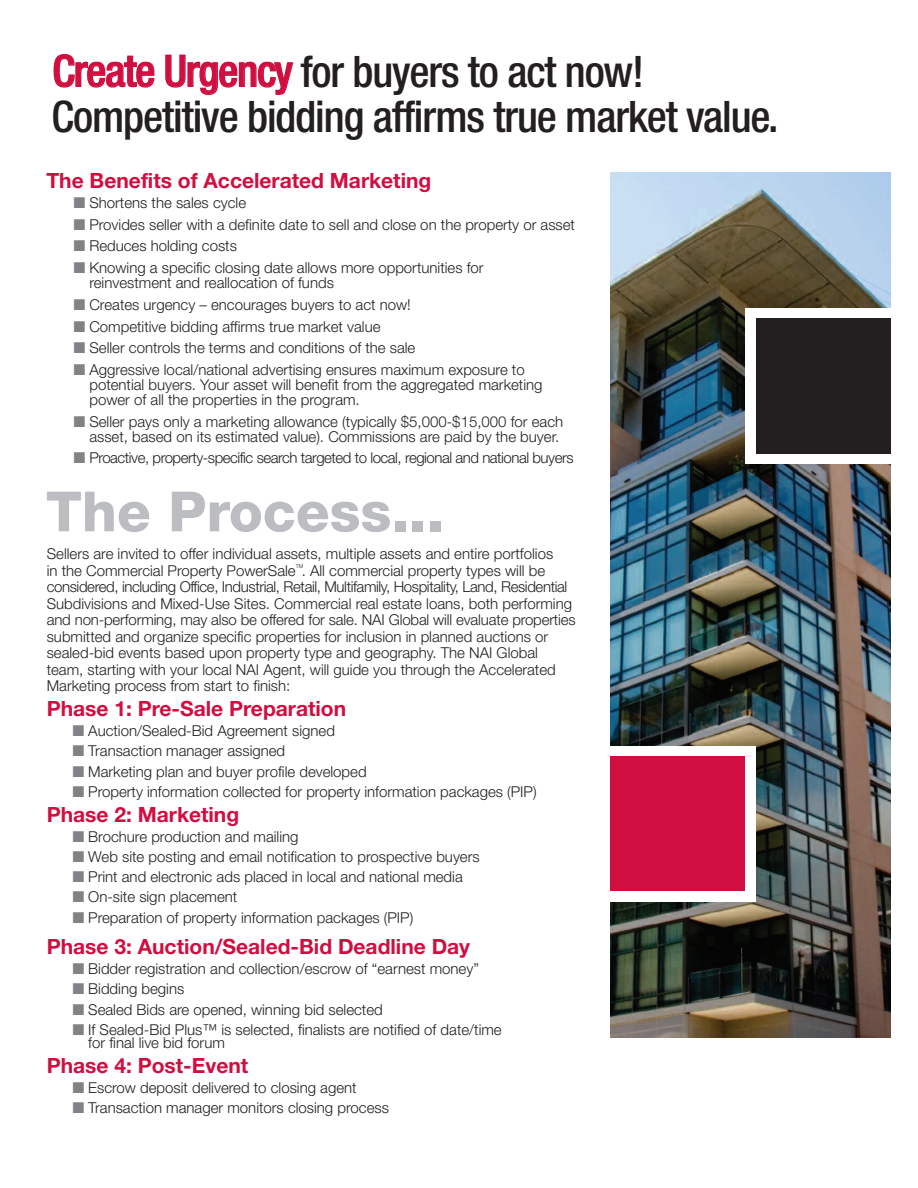
<style>
.page{position:relative;width:918px;height:1188px;background:#fff}
.page>*{position:absolute;margin:0;border:0;box-sizing:border-box;transform-origin:0 0}
.t1{font:800 55.5px "Helvetica Neue LT";color:#bcbdc0}
.t2{font:500 condensed 43.5px/45px "Helvetica Neue LT";letter-spacing:-.025em;color:#231f20}
.t3{font:700 21px "Helvetica Neue LT";color:#d10e40}
.t4{font:300 15px/16.5px "Helvetica Neue LT";color:#231f20}
.t5{font:300 15px "Helvetica Neue LT";letter-spacing:-.03em;color:#231f20}
.t6{font:300 5.4px "Helvetica Neue LT";color:#231f20}
.s1{color:#d10e40}
.s2{font-family:"Monotype Sorts";font-weight:400;color:#808285}
</style>
<div class="page">
<img style="left:610px;top:173px;width:281px;height:864px">
<div style="left:608px;top:746px;width:147px;height:155px;background:#fff"></div>
<div style="left:610px;top:756px;width:135px;height:135px;background:#d10e40"></div>
<div style="left:745px;top:308px;width:151px;height:156px;background:#fff"></div>
<div style="left:756px;top:319px;width:135px;height:135px;background:#231f20"></div>
<h2 class="t2" style="left:52px;top:48px;width:728px"><span class="s1">Create Urgency</span> for buyers to act now!<br>Competitive bidding affirms true market value.</h2>
<h3 class="t3" style="left:46px;top:167px;width:386px">The Benefits of Accelerated Marketing</h3>
<p class="t4" style="left:74px;top:194px;width:174px"><span class="s2">■</span> Shortens the sales cycle</p>
<p class="t4" style="left:74px;top:216px;width:503px"><span class="s2">■</span> Provides seller with a definite date to sell and close on the property or asset</p>
<p class="t4" style="left:74px;top:238px;width:165px"><span class="s2">■</span> Reduces holding costs</p>
<p class="t4" style="left:89px;top:260px;width:396px;line-height:15px;text-indent:-15px"><span class="s2">■</span> Knowing a specific closing date allows more opportunities for reinvestment and reallocation of funds</p>
<p class="t4" style="left:74px;top:296px;width:339px"><span class="s2">■</span> Creates urgency – encourages buyers to act now!</p>
<p class="t4" style="left:74px;top:318px;width:308px"><span class="s2">■</span> Competitive bidding affirms true market value</p>
<p class="t4" style="left:74px;top:339px;width:343px"><span class="s2">■</span> Seller controls the terms and conditions of the sale</p>
<p class="t4" style="left:89px;top:362px;width:455px;line-height:15px;text-indent:-15px"><span class="s2">■</span> Aggressive local/national advertising ensures maximum exposure to potential buyers. Your asset will benefit from the aggregated marketing power of all the properties in the program.</p>
<p class="t4" style="left:74px;top:413px;width:491px;line-height:15px;text-align:right"><span class="s2">■</span> Seller pays only a marketing allowance (typically $5,000-$15,000 for each asset, based on its estimated value). Commissions are paid by the buyer.</p>
<p class="t5" style="left:74px;top:449px;width:501px"><span class="s2">■</span> Proactive, property-specific search targeted to local, regional and national buyers</p>
<h1 class="t1" style="left:46px;top:479px;width:400px">The Process...</h1>
<p class="t4" style="left:47px;top:545px;width:508px">Sellers are invited to offer individual assets, multiple assets and entire portfolios in the Commercial Property PowerSale . All commercial property types will be</p>
<p class="t6" style="left:296px;top:563px;width:9px">TM</p>
<p class="t4" style="left:47px;top:578px;width:530px">considered, including Office, Industrial, Retail, Multifamily, Hospitality, Land, Residential Subdivisions and Mixed-Use Sites. Commercial real estate loans, both performing and non-performing, may also be offered for sale. NAI Global will evaluate properties submitted and organize specific properties for inclusion in planned auctions or sealed-bid events based upon property type and geography. The NAI Global team, starting with your local NAI Agent, will guide you through the Accelerated Marketing process from start to finish:</p>
<h3 class="t3" style="left:47px;top:696px;width:301px">Phase 1: Pre-Sale Preparation</h3>
<p class="t4" style="left:73px;top:722px;width:264px"><span class="s2">■</span> Auction/Sealed-Bid Agreement signed</p>
<p class="t4" style="left:73px;top:743px;width:214px"><span class="s2">■</span> Transaction manager assigned</p>
<p class="t4" style="left:73px;top:763px;width:295px"><span class="s2">■</span> Marketing plan and buyer profile developed</p>
<p class="t4" style="left:73px;top:783px;width:465px"><span class="s2">■</span> Property information collected for property information packages (PIP)</p>
<h3 class="t3" style="left:47px;top:801px;width:194px">Phase 2: Marketing</h3>
<p class="t4" style="left:73px;top:828px;width:227px"><span class="s2">■</span> Brochure production and mailing</p>
<p class="t4" style="left:73px;top:848px;width:408px"><span class="s2">■</span> Web site posting and email notification to prospective buyers</p>
<p class="t4" style="left:73px;top:868px;width:392px"><span class="s2">■</span> Print and electronic ads placed in local and national media</p>
<p class="t4" style="left:73px;top:888px;width:166px"><span class="s2">■</span> On-site sign placement</p>
<p class="t4" style="left:73px;top:909px;width:342px"><span class="s2">■</span> Preparation of property information packages (PIP)</p>
<h3 class="t3" style="left:47px;top:934px;width:425px">Phase 3: Auction/Sealed-Bid Deadline Day</h3>
<p class="t4" style="left:73px;top:960px;width:408px"><span class="s2">■</span> Bidder registration and collection/escrow of “earnest money”</p>
<p class="t4" style="left:73px;top:981px;width:113px"><span class="s2">■</span> Bidding begins</p>
<p class="t4" style="left:73px;top:1001px;width:312px"><span class="s2">■</span> Sealed Bids are opened, winning bid selected</p>
<p class="t4" style="left:88px;top:1022px;width:415px;line-height:13.5px;text-indent:-15px"><span class="s2">■</span> If Sealed-Bid Plus™ is selected, finalists are notified of date/time for final live bid forum</p>
<h3 class="t3" style="left:47px;top:1053px;width:203px">Phase 4: Post-Event</h3>
<p class="t4" style="left:73px;top:1079px;width:285px"><span class="s2">■</span> Escrow deposit delivered to closing agent</p>
<p class="t4" style="left:73px;top:1100px;width:318px"><span class="s2">■</span> Transaction manager monitors closing process</p>
</div>
